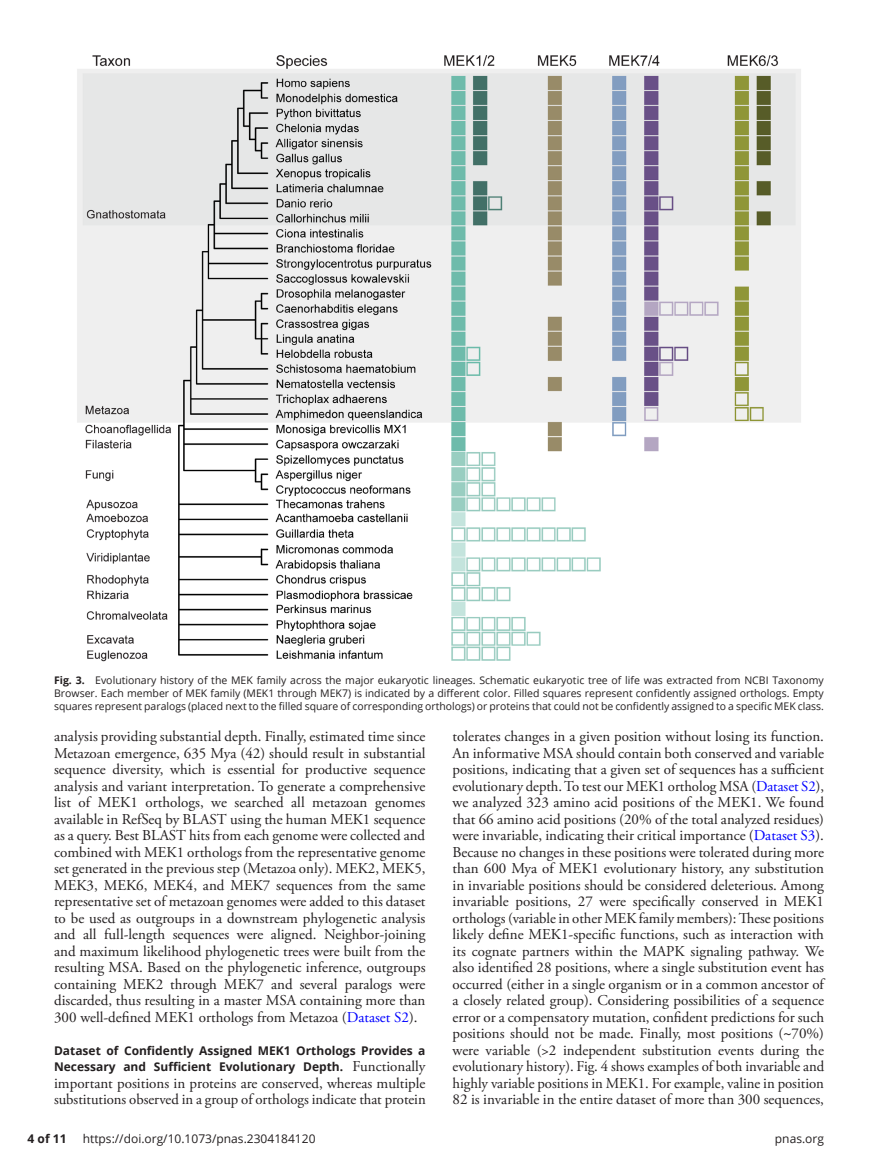
<style>
.page{position:relative;width:878px;height:1175px;background:#fff}
.page>*{position:absolute;margin:0;border:0;box-sizing:border-box;transform-origin:0 0}
.t1{font:15px/16.5px "Adobe Garamond Pro";color:#231f20;text-align:justify}
.t2{font:700 12px/16.5px "Open Sans";color:#231f20}
.t3{font:12px "Open Sans";color:#231f20}
.t4{font:10.5px/12.8px "Open Sans";color:#231f20;text-align:justify}
.s1{font-weight:700}
.s2{color:#00f}
.s3{font-family:"Adobe Garamond Pro";font-weight:400;font-size:15px}
.s4{font-family:"STIX"}
</style>
<div class="page">
<img style="left:77px;top:55px;width:724px;height:607px">
<p class="t4" style="left:54px;top:673px;width:771px"><span class="s1">Fig. 3.</span> Evolutionary history of the MEK family across the major eukaryotic lineages. Schematic eukaryotic tree of life was extracted from NCBI Taxonomy Browser. Each member of MEK family (MEK1 through MEK7) is indicated by a different color. Filled squares represent confidently assigned orthologs. Empty squares represent paralogs (placed next to the filled square of corresponding orthologs) or proteins that could not be confidently assigned to a specific MEK class.</p>
<p class="t1" style="left:54px;top:728px;width:373px">analysis providing substantial depth. Finally, estimated time since Metazoan emergence, 635 Mya (42) should result in substantial sequence diversity, which is essential for productive sequence analysis and variant interpretation. To generate a comprehensive list of MEK1 orthologs, we searched all metazoan genomes available in RefSeq by BLAST using the human MEK1 sequence as a query. Best BLAST hits from each genome were collected and combined with MEK1 orthologs from the representative genome set generated in the previous step (Metazoa only). MEK2, MEK5, MEK3, MEK6, MEK4, and MEK7 sequences from the same representative set of metazoan genomes were added to this dataset to be used as outgroups in a downstream phylogenetic analysis and all full-length sequences were aligned. Neighbor-joining and maximum likelihood phylogenetic trees were built from the resulting MSA. Based on the phylogenetic inference, outgroups containing MEK2 through MEK7 and several paralogs were discarded, thus resulting in a master MSA containing more than 300 well-defined MEK1 orthologs from Metazoa (<span class="s2">Dataset S2</span>).</p>
<p class="t2" style="left:54px;top:1041px;width:373px">Dataset of Confidently Assigned MEK1 Orthologs Provides a<br>Necessary and Sufficient Evolutionary Depth. <span class="s3">Functionally</span></p>
<p class="t1" style="left:54px;top:1075px;width:373px">important positions in proteins are conserved, whereas multiple substitutions observed in a group of orthologs indicate that protein</p>
<p class="t1" style="left:452px;top:728px;width:373px">tolerates changes in a given position without losing its function.<br>An informative MSA should contain both conserved and variable positions, indicating that a given set of sequences has a sufficient evolutionary depth. To test our MEK1 ortholog MSA (<span class="s2">Dataset S2</span>), we analyzed 323 amino acid positions of the MEK1. We found that 66 amino acid positions (20% of the total analyzed residues) were invariable, indicating their critical importance (<span class="s2">Dataset S3</span>).<br>Because no changes in these positions were tolerated during more than 600 Mya of MEK1 evolutionary history, any substitution in invariable positions should be considered deleterious. Among invariable positions, 27 were specifically conserved in MEK1 orthologs (variable in other MEK family members): These positions likely define MEK1-specific functions, such as interaction with its cognate partners within the MAPK signaling pathway. We also identified 28 positions, where a single substitution event has occurred (either in a single organism or in a common ancestor of a closely related group). Considering possibilities of a sequence error or a compensatory mutation, confident predictions for such positions should not be made. Finally, most positions (<span class="s4">~</span>70%) were variable (&gt;2 independent substitution events during the evolutionary history). Fig. 4 shows examples of both invariable and highly variable positions in MEK1. For example, valine in position 82 is invariable in the entire dataset of more than 300 sequences,</p>
<p class="t2" style="left:28px;top:1130px;width:40px">4 of 11</p>
<p class="t3" style="left:83px;top:1130px;width:234px">https://doi.org/10.1073/pnas.2304184120</p>
<p class="t3" style="left:774px;top:1130px;width:51px">pnas.org</p>
</div>
